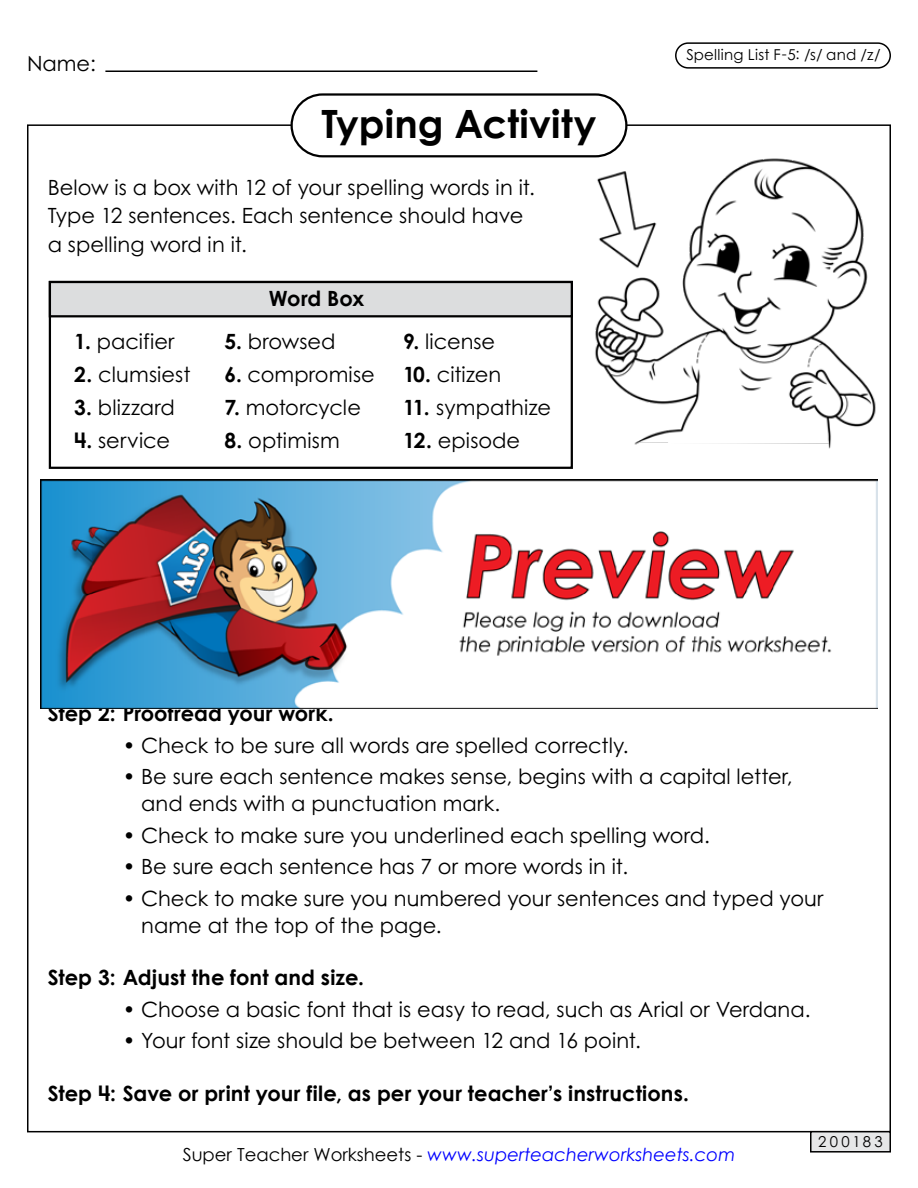
<style>
.page{position:relative;width:918px;height:1188px;background:#fff}
.page>*{position:absolute;margin:0;border:0;box-sizing:border-box;transform-origin:0 0}
.t1{font:700 39px "Century STW4";letter-spacing:.005em;color:#000}
.t2{font:21px/28.5px "Century STW4";color:#000}
.t3{font:700 21px "Century STW4";letter-spacing:.005em;color:#000}
.t4{font:italic 18px "Century Gothic 2";color:#00f}
.t5{font:15px "Century STW4";letter-spacing:.02em;color:#000}
.s1{font-weight:700}
.s2{font-style:normal;color:#000}
</style>
<div class="page">
<div style="left:49px;top:281px;width:524px;height:188px;border:2px solid #000"></div>
<div style="left:50px;top:282px;width:522px;height:34px;background:#dcddde"></div>
<div style="left:49px;top:281px;width:524px;height:36px;border:2px solid #000"></div>
<div style="left:811px;top:1132px;width:79px;height:20px;background:#e6e7e8"></div>
<div style="left:810px;top:1131px;width:81px;height:22px;border:2px solid #000"></div>
<hr style="left:105px;top:70px;width:432px;height:2px;background:#000">
<div style="left:291px;top:93px;width:336px;height:64px;border:2px solid #000;border-radius:31px"></div>
<div style="left:675px;top:42px;width:216px;height:27px;border:2px solid #000;border-radius:12px"></div>
<img style="left:574px;top:142px;width:317px;height:324px">
<img style="left:41px;top:480px;width:836px;height:228px">
<p class="t2" style="left:27px;top:49px;width:71px">Name:</p>
<h1 class="t1" style="left:321px;top:95px;width:277px">Typing Activity</h1>
<p class="t2" style="left:48px;top:172px;width:489px">Below is a box with 12 of your spelling words in it.<br>Type 12 sentences. Each sentence should have a spelling word in it.</p>
<p class="t2" style="left:74px;top:327px;width:102px"><span class="s1">1.</span> pacifier</p>
<p class="t2" style="left:74px;top:360px;width:118px"><span class="s1">2.</span> clumsiest</p>
<p class="t2" style="left:74px;top:393px;width:102px"><span class="s1">3.</span> blizzard</p>
<p class="t2" style="left:74px;top:426px;width:97px"><span class="s1">4.</span> service</p>
<p class="t3" style="left:269px;top:282px;width:97px">Word Box</p>
<p class="t2" style="left:224px;top:327px;width:113px"><span class="s1">5.</span> browsed</p>
<p class="t2" style="left:224px;top:360px;width:152px"><span class="s1">6.</span> compromise</p>
<p class="t2" style="left:224px;top:393px;width:138px"><span class="s1">7.</span> motorcycle</p>
<p class="t2" style="left:224px;top:426px;width:117px"><span class="s1">8.</span> optimism</p>
<p class="t2" style="left:403px;top:327px;width:94px"><span class="s1">9.</span> license</p>
<p class="t2" style="left:403px;top:360px;width:100px"><span class="s1">10.</span> citizen</p>
<p class="t2" style="left:403px;top:393px;width:149px"><span class="s1">11.</span> sympathize</p>
<p class="t2" style="left:403px;top:426px;width:119px"><span class="s1">12.</span> episode</p>
<p class="t5" style="left:686px;top:44px;width:196px">Spelling List F-5: /s/ and /z/</p>
<p class="t3" style="left:48px;top:697px;width:288px">Step 2: Proofread your work.</p>
<p class="t2" style="left:123px;top:730px;width:507px">• Check to be sure all words are spelled correctly.</p>
<p class="t2" style="left:141px;top:763px;width:653px;line-height:27px;text-indent:-19px">• Be sure each sentence makes sense, begins with a capital letter, and ends with a punctuation mark.</p>
<p class="t2" style="left:123px;top:820px;width:589px">• Check to make sure you underlined each spelling word.</p>
<p class="t2" style="left:123px;top:852px;width:507px">• Be sure each sentence has 7 or more words in it.</p>
<p class="t2" style="left:141px;top:884px;width:684px;line-height:27px;text-indent:-19px">• Check to make sure you numbered your sentences and typed your name at the top of the page.</p>
<p class="t3" style="left:48px;top:961px;width:318px">Step 3: Adjust the font and size.</p>
<p class="t2" style="left:123px;top:994px;width:689px">• Choose a basic font that is easy to read, such as Arial or Verdana.</p>
<p class="t2" style="left:123px;top:1026px;width:520px">• Your font size should be between 12 and 16 point.</p>
<p class="t3" style="left:48px;top:1077px;width:643px">Step 4: Save or print your file, as per your teacher’s instructions.</p>
<p class="t4" style="left:183px;top:1142px;width:554px"><span class="s2">Super Teacher Worksheets -</span> www.superteacherworksheets.com</p>
<p class="t5" style="left:818px;top:1131px;width:66px">200183</p>
</div>
